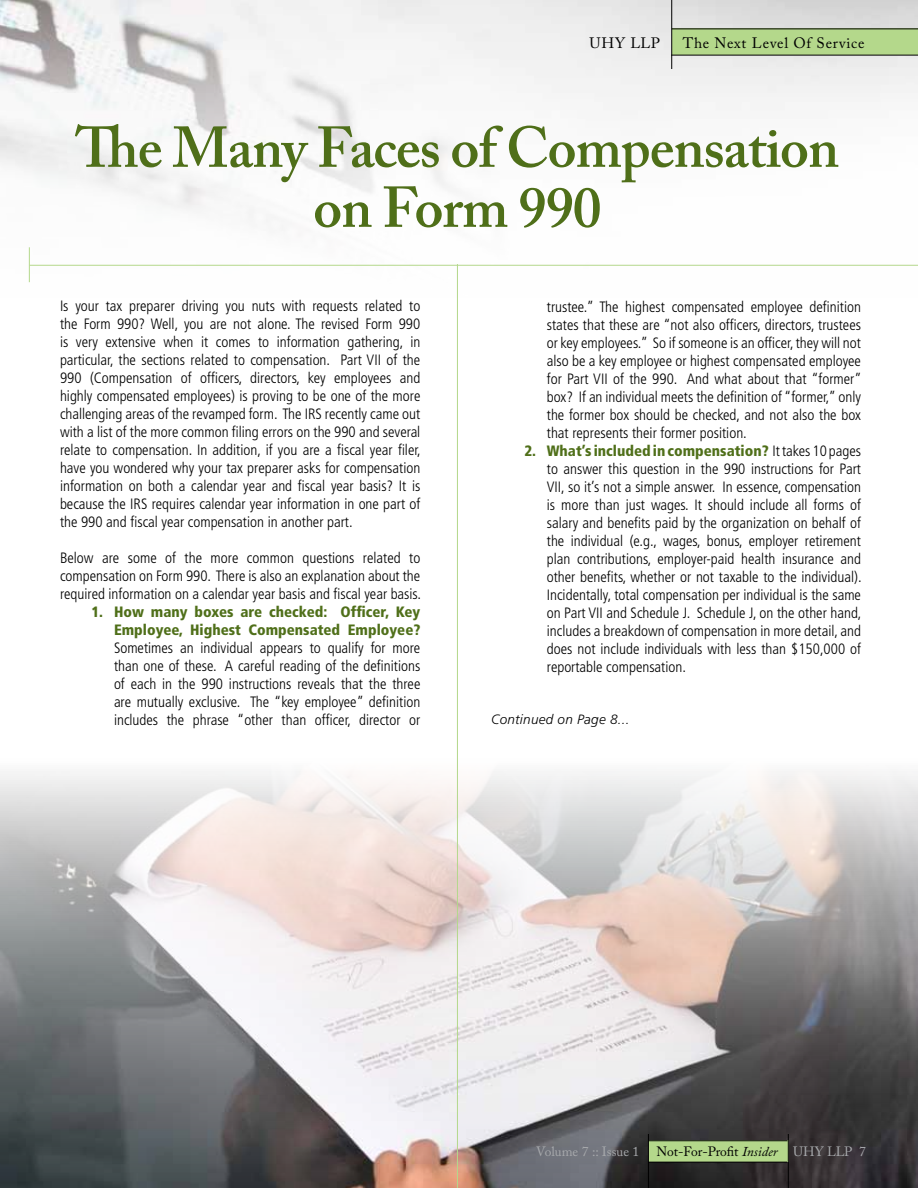
<style>
.page{position:relative;width:918px;height:1188px;background:#fff}
.page>*{position:absolute;margin:0;border:0;box-sizing:border-box;transform-origin:0 0}
.t1{font:600 57px/60px "Adobe Caslon Pro";letter-spacing:-.02em;color:#4f6f19;text-align:center}
.t2{font:300 condensed 15px/18px "Frutiger";color:#000;text-align:justify}
.t3{font:900 condensed 15px/18px "Frutiger";color:#4f6f19;text-align:right}
.t4{font:15px "Adobe Caslon Pro";letter-spacing:.05em;color:#000}
.t5{font:13.5px "Adobe Caslon Pro";letter-spacing:-.01em;color:#000}
.t6{font:italic 300 13.5px "Frutiger";letter-spacing:.02em;color:#000}
.t7{font:13.5px "Adobe Caslon Pro";color:#a7a9ac}
.s1{font-weight:900;color:#4f6f19}
.s2{font-style:italic}
.s3{color:#a7a9ac}
</style>
<div class="page">
<img style="left:0;top:767px;width:918px;height:421px">
<img style="left:0;top:0;width:918px;height:283px">
<div style="left:672px;top:28px;width:246px;height:28px;background:#b4d88b"></div>
<hr style="left:671px;top:0;width:1px;height:69px;background:#000">
<hr style="left:672px;top:28px;width:246px;height:1px;background:#000">
<hr style="left:671px;top:55px;width:247px;height:1px;background:#000">
<div style="left:648px;top:1141px;width:140px;height:21px;background:#b4d88b"></div>
<hr style="left:648px;top:1134px;width:1px;height:54px;background:#000">
<hr style="left:788px;top:1134px;width:1px;height:54px;background:#000">
<hr style="left:648px;top:1140px;width:140px;height:1px;background:#000">
<hr style="left:648px;top:1162px;width:139px;height:1px;background:#000">
<hr style="left:457px;top:264px;width:1px;height:924px;background:#b4d88b">
<hr style="left:29px;top:265px;width:889px;height:1px;background:#b4d88b">
<hr style="left:29px;top:247px;width:1px;height:35px;background:#b4d88b">
<p class="t4" style="left:590px;top:34px;width:72px">UHY LLP</p>
<p class="t4" style="left:683px;top:34px;width:183px">The Next Level Of Service</p>
<h1 class="t1" style="left:75px;top:117px;width:765px">The Many Faces of Compensation on Form 990</h1>
<p class="t2" style="left:60px;top:297px;width:362px">Is your tax preparer driving you nuts with requests related to the Form 990? Well, you are not alone. The revised Form 990 is very extensive when it comes to information gathering, in particular, the sections related to compensation. Part VII of the 990 (Compensation of officers, directors, key employees and highly compensated employees) is proving to be one of the more challenging areas of the revamped form. The IRS recently came out with a list of the more common filing errors on the 990 and several relate to compensation. In addition, if you are a fiscal year filer, have you wondered why your tax preparer asks for compensation information on both a calendar year and fiscal year basis? It is because the IRS requires calendar year information in one part of the 990 and fiscal year compensation in another part.</p>
<p class="t2" style="left:60px;top:549px;width:362px">Below are some of the more common questions related to compensation on Form 990. There is also an explanation about the required information on a calendar year basis and fiscal year basis.</p>
<p class="t3" style="left:92px;top:602px;width:330px">1. How many boxes are checked: Officer, Key<br>Employee, Highest Compensated Employee?</p>
<p class="t2" style="left:114px;top:639px;width:308px">Sometimes an individual appears to qualify for more than one of these. A careful reading of the definitions of each in the 990 instructions reveals that the three are mutually exclusive. The “key employee” definition includes the phrase “other than officer, director or</p>
<p class="t2" style="left:547px;top:298px;width:316px">trustee.” The highest compensated employee definition states that these are “not also officers, directors, trustees or key employees.” So if someone is an officer, they will not also be a key employee or highest compensated employee for Part VII of the 990. And what about that “former” box? If an individual meets the definition of “former,” only the former box should be checked, and not also the box that represents their former position.</p>
<p class="t2" style="left:547px;top:442px;width:316px;text-indent:-22px"><span class="s1">2. What’s included in compensation?</span> It takes 10 pages to answer this question in the 990 instructions for Part VII, so it’s not a simple answer. In essence, compensation is more than just wages. It should include all forms of salary and benefits paid by the organization on behalf of the individual (e.g., wages, bonus, employer retirement plan contributions, employer-paid health insurance and other benefits, whether or not taxable to the individual).<br>Incidentally, total compensation per individual is the same on Part VII and Schedule J. Schedule J, on the other hand, includes a breakdown of compensation in more detail, and does not include individuals with less than $150,000 of reportable compensation.</p>
<p class="t6" style="left:491px;top:712px;width:140px">Continued on Page 8...</p>
<p class="t7" style="left:536px;top:1143px;width:104px">Volume 7 :: Issue 1</p>
<p class="t5" style="left:656px;top:1143px;width:211px">Not-For-Profit <span class="s2">Insider</span> <span class="s3">UHY LLP 7</span></p>
</div>
